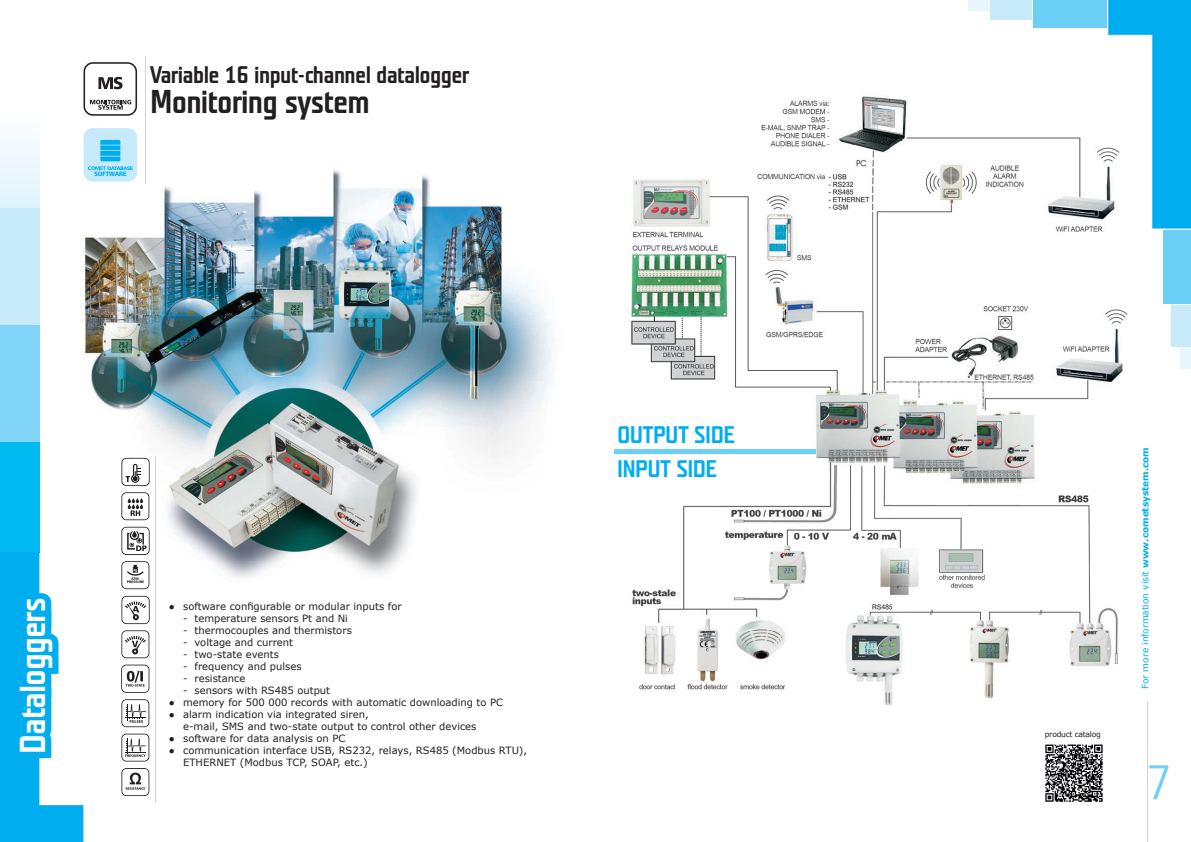
<style>
.page{position:relative;width:1191px;height:842px;background:#fff}
.page>*{position:absolute;margin:0;border:0;box-sizing:border-box;transform-origin:0 0}
.t1{font:48px "Teuton Mager";color:#6bcff6}
.t2{font:700 36px "Teuton Mager";letter-spacing:-.025em;color:#fff}
.t3{font:700 33px "Teuton Mager";letter-spacing:-.025em;color:#231f20}
.t4{font:700 24px "Teuton Mager";letter-spacing:-.025em;color:#231f20}
.t5{font:700 24px/33.7px "Teuton Mager";letter-spacing:-.025em;color:#00aeef}
.t6{font:10px/12px "Verdana";color:#231f20}
.t7{font:9px "Verdana";color:#00aeef}
.t8{font:7.6px "Verdana";letter-spacing:-.03em;color:#231f20}
.s1{font-weight:700}
</style>
<div class="page">
<img style="left:614px;top:0;width:514px;height:706px">
<hr style="left:614px;top:449px;width:202px;height:4px;background:#6bcff6">
<img style="left:39px;top:105px;width:506px;height:210px">
<img style="left:39px;top:315px;width:515px;height:36px">
<img style="left:39px;top:351px;width:513px;height:210px">
<svg style="left:1147px;top:702px;width:1px;height:140px"></svg>
<div style="left:84px;top:128px;width:53px;height:54px;background:#c6eafa;border-radius:9px"></div>
<svg style="left:88px;top:140px;width:45px;height:36px"></svg>
<svg style="left:1108px;top:0;width:83px;height:229px"></svg>
<div style="left:1163px;top:230px;width:28px;height:74px;background:#6bcff6"></div>
<div style="left:1033px;top:0;width:74px;height:28px;background:#6bcff6"></div>
<div style="left:1171px;top:305px;width:20px;height:42px;background:#c6eafa"></div>
<div style="left:990px;top:0;width:41px;height:20px;background:#c6eafa"></div>
<div style="left:1180px;top:348px;width:11px;height:20px;background:#e8f6fd"></div>
<div style="left:968px;top:0;width:20px;height:11px;background:#e8f6fd"></div>
<img style="left:0;top:138px;width:39px;height:319px">
<svg style="left:146px;top:105px;width:1px;height:79px"></svg>
<svg style="left:83px;top:62px;width:54px;height:54px"></svg>
<svg style="left:0;top:457px;width:164px;height:385px"></svg>
<img style="left:1045px;top:744px;width:58px;height:58px">
<h3 class="t4" style="left:150px;top:62px;width:321px">Variable 16 input-channel datalogger</h3>
<h3 class="t3" style="left:150px;top:85px;width:221px">Monitoring system</h3>
<h2 class="t2" style="left:15px;top:754px;width:158px;rotate:-90deg">Dataloggers</h2>
<p class="t6" style="left:169px;top:600px;width:234px">● software configurable or modular inputs for</p>
<p class="t6" style="left:183px;top:612px;width:166px">- temperature sensors Pt and Ni</p>
<p class="t6" style="left:183px;top:624px;width:170px">- thermocouples and thermistors</p>
<p class="t6" style="left:183px;top:636px;width:112px">- voltage and current</p>
<p class="t6" style="left:183px;top:648px;width:97px">- two-state events</p>
<p class="t6" style="left:183px;top:660px;width:120px">- frequency and pulses</p>
<p class="t6" style="left:183px;top:672px;width:64px">- resistance</p>
<p class="t6" style="left:183px;top:684px;width:149px">- sensors with RS485 output</p>
<p class="t6" style="left:169px;top:696px;width:336px">● memory for 500 000 records with automatic downloading to PC</p>
<p class="t6" style="left:183px;top:708px;width:295px;text-indent:-14px">● alarm indication via integrated siren,<br>e-mail, SMS and two-state output to control other devices</p>
<p class="t6" style="left:169px;top:732px;width:178px">● software for data analysis on PC</p>
<p class="t6" style="left:183px;top:744px;width:345px;text-indent:-14px">● communication interface USB, RS232, relays, RS485 (Modbus RTU),<br>ETHERNET (Modbus TCP, SOAP, etc.)</p>
<h3 class="t5" style="left:617px;top:419px;width:119px">OUTPUT SIDE<br>INPUT SIDE</h3>
<p class="t8" style="left:1044px;top:729px;width:58px">product catalog</p>
<p class="t7" style="left:1139px;top:689px;width:243px;rotate:-90deg">For more information visit <span class="s1">www.cometsystem.com</span></p>
<h1 class="t1" style="left:1146px;top:758px;width:26px">7</h1>
</div>
